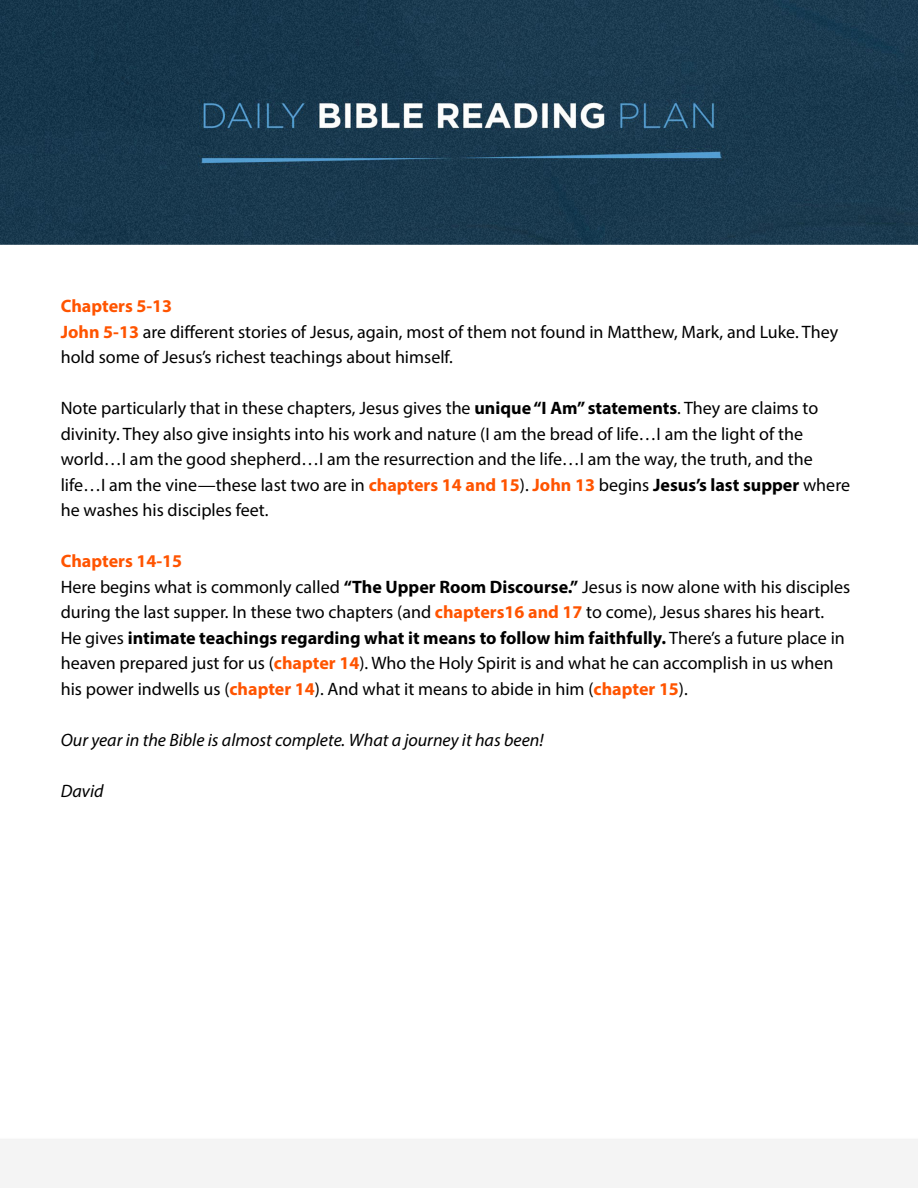
<style>
.page{position:relative;width:918px;height:1188px;background:#fff}
.page>*{position:absolute;margin:0;border:0;box-sizing:border-box;transform-origin:0 0}
.t1{font:18px/25.5px "Myriad Pro";color:#000}
.t2{font:italic 18px "Myriad Pro";color:#000}
.t3{font:700 18px "Myriad Pro";color:#ff5400}
.s1{font-weight:700;color:#ff5400}
.s2{font-weight:700}
</style>
<div class="page">
<img style="left:0;top:0;width:918px;height:1188px">
<p class="t3" style="left:61px;top:294px;width:113px">Chapters 5-13</p>
<p class="t1" style="left:61px;top:318px;width:779px"><span class="s1">John 5-13</span> are different stories of Jesus, again, most of them not found in Matthew, Mark, and Luke. They hold some of Jesus’s richest teachings about himself.</p>
<p class="t1" style="left:61px;top:395px;width:791px">Note particularly that in these chapters, Jesus gives the <span class="s2">unique “I Am” statements</span>. They are claims to divinity. They also give insights into his work and nature (I am the bread of life…I am the light of the world…I am the good shepherd…I am the resurrection and the life…I am the way, the truth, and the life…I am the vine—these last two are in <span class="s1">chapters 14 and 15</span>). <span class="s1">John 13</span> begins <span class="s2">Jesus’s last supper</span> where he washes his disciples feet.</p>
<p class="t3" style="left:61px;top:549px;width:123px">Chapters 14-15</p>
<p class="t1" style="left:61px;top:573px;width:791px">Here begins what is commonly called <span class="s2">“The Upper Room Discourse.”</span> Jesus is now alone with his disciples during the last supper. In these two chapters (and <span class="s1">chapters16 and 17</span> to come), Jesus shares his heart.<br>He gives <span class="s2">intimate teachings regarding what it means to follow him faithfully.</span> There’s a future place in heaven prepared just for us (<span class="s1">chapter 14</span>). Who the Holy Spirit is and what he can accomplish in us when his power indwells us (<span class="s1">chapter 14</span>). And what it means to abide in him (<span class="s1">chapter 15</span>).</p>
<p class="t2" style="left:61px;top:728px;width:484px">Our year in the Bible is almost complete. What a journey it has been!</p>
<p class="t2" style="left:61px;top:779px;width:45px">David</p>
</div>
